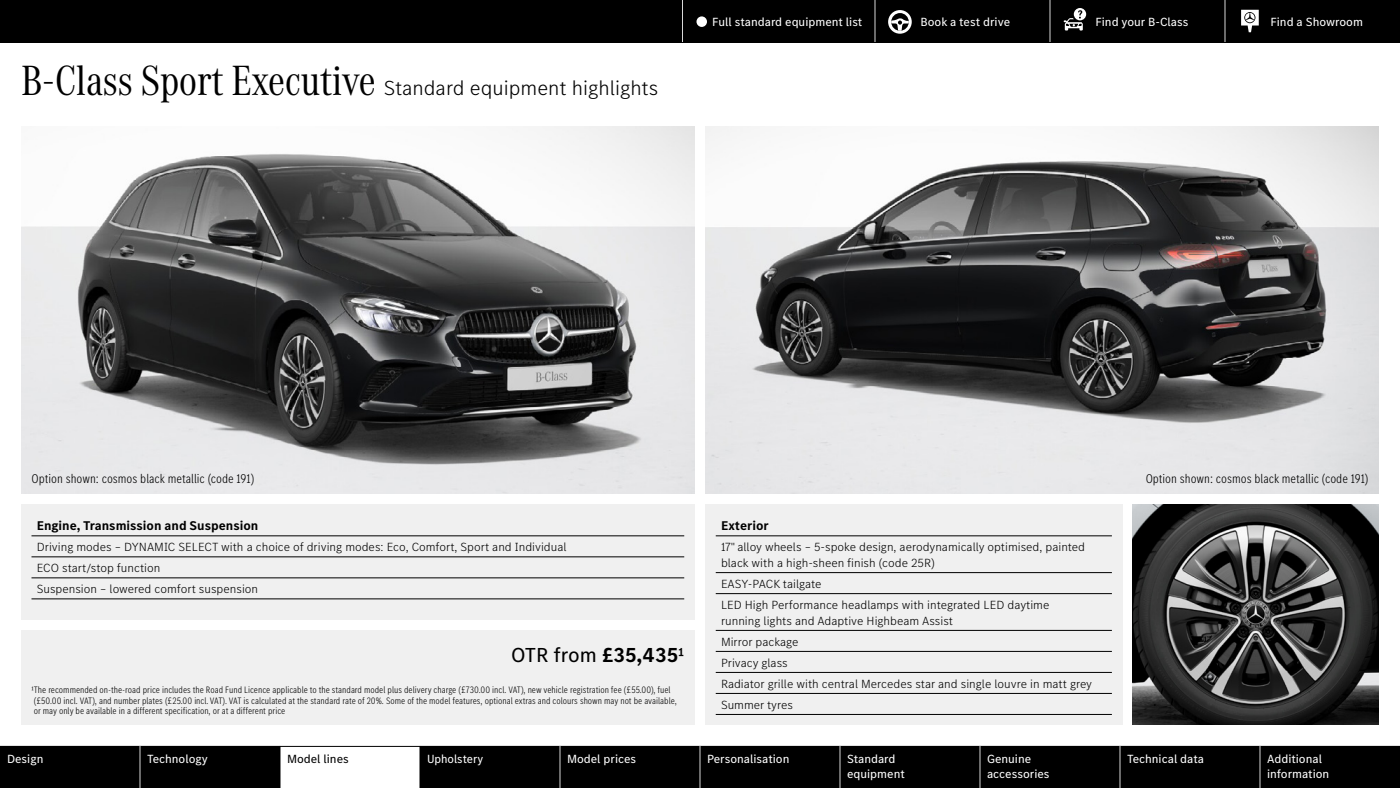
<style>
.page{position:relative;width:1400px;height:788px;background:#fff}
.page>*{position:absolute;margin:0;border:0;box-sizing:border-box;transform-origin:0 0}
.t1{font:300 21px "MB Corpo S Text";color:#000}
.t2{font:21px "MB Corpo S Text";color:#000}
.t3{font:300 condensed 13.12px "MB Corpo S Text";color:#000}
.t4{font:700 13.12px "MB Corpo S Text";color:#000}
.t5{font:300 12.25px/21px "MB Corpo S Text";color:#000}
.t6{font:12.25px/14.7px "MB Corpo S Text";color:#fff}
.t7{font:12.25px "MB Corpo S Text";color:#000}
.t8{font:12.25px "MB Corpo S Text";color:#fff;scale:.96 1}
.t9{font:300 condensed 9.62px/10.5px "MB Corpo S Text";color:#000}
.s1{font-family:"MB Corpo A Title Cond";font-weight:400;font-size:43.75px}
.s2{font-weight:700}
</style>
<div class="page">
<img style="left:705px;top:126px;width:674px;height:368px">
<img style="left:21px;top:126px;width:674px;height:368px">
<img style="left:1133px;top:504px;width:246px;height:220px">
<div style="left:21px;top:630px;width:674px;height:94px;background:#f0f0f0"></div>
<div style="left:705px;top:504px;width:417px;height:220px;background:#f0f0f0"></div>
<hr style="left:716px;top:572px;width:396px;height:1px;background:#000">
<hr style="left:716px;top:593px;width:396px;height:1px;background:#000">
<hr style="left:716px;top:630px;width:396px;height:1px;background:#000">
<hr style="left:716px;top:651px;width:396px;height:1px;background:#000">
<hr style="left:716px;top:535px;width:396px;height:1px;background:#000">
<hr style="left:716px;top:672px;width:396px;height:1px;background:#000">
<hr style="left:716px;top:693px;width:396px;height:1px;background:#000">
<hr style="left:716px;top:714px;width:396px;height:1px;background:#000">
<div style="left:21px;top:504px;width:674px;height:116px;background:#f0f0f0"></div>
<hr style="left:32px;top:535px;width:652px;height:1px;background:#000">
<hr style="left:32px;top:556px;width:652px;height:1px;background:#000">
<hr style="left:32px;top:577px;width:652px;height:1px;background:#000">
<hr style="left:32px;top:598px;width:652px;height:1px;background:#000">
<div style="left:0;top:0;width:1400px;height:42px;background:#000"></div>
<svg style="left:682px;top:0;width:577px;height:42px"></svg>
<svg style="left:0;top:746px;width:1400px;height:42px;background:#191919"></svg>
<hr style="left:700px;top:746px;width:1px;height:42px;background:#d8d8d8">
<hr style="left:980px;top:746px;width:1px;height:42px;background:#d8d8d8">
<hr style="left:1120px;top:746px;width:1px;height:42px;background:#d8d8d8">
<hr style="left:560px;top:746px;width:1px;height:42px;background:#d8d8d8">
<hr style="left:840px;top:746px;width:1px;height:42px;background:#d8d8d8">
<hr style="left:1260px;top:746px;width:1px;height:42px;background:#d8d8d8">
<hr style="left:140px;top:746px;width:1px;height:42px;background:#d8d8d8">
<hr style="left:280px;top:746px;width:1px;height:42px;background:#000">
<hr style="left:420px;top:746px;width:1px;height:42px;background:#000">
<h1 class="t1" style="left:21px;top:74px;width:639px"><span class="s1">B-Class Sport Executive</span> Standard equipment highlights</h1>
<p class="t6" style="left:712px;top:14px;width:152px">Full standard equipment list</p>
<p class="t6" style="left:920px;top:14px;width:91px">Book a test drive</p>
<p class="t6" style="left:1096px;top:14px;width:95px">Find your B-Class</p>
<p class="t6" style="left:1271px;top:14px;width:94px">Find a Showroom</p>
<p class="t3" style="left:32px;top:470px;width:224px">Option shown: cosmos black metallic (code 191)</p>
<p class="t3" style="left:1146px;top:470px;width:224px">Option shown: cosmos black metallic (code 191)</p>
<p class="t4" style="left:37px;top:517px;width:223px">Engine, Transmission and Suspension</p>
<p class="t5" style="left:37px;top:536px;width:531px">Driving modes – DYNAMIC SELECT with a choice of driving modes: Eco, Comfort, Sport and Individual<br>ECO start/stop function<br>Suspension – lowered comfort suspension</p>
<h1 class="t2" style="left:511px;top:640px;width:175px">OTR from <span class="s2">£35,435</span>¹</h1>
<p class="t9" style="left:32px;top:684px;width:647px">¹The recommended on-the-road price includes the Road Fund Licence applicable to the standard model plus delivery charge (£730.00 incl. VAT), new vehicle registration fee (£55.00), fuel (£50.00 incl. VAT), and number plates (£25.00 incl. VAT). VAT is calculated at the standard rate of 20%. Some of the model features, optional extras and colours shown may not be available, or may only be available in a different specification, or at a different price</p>
<p class="t4" style="left:721px;top:517px;width:49px">Exterior</p>
<p class="t5" style="left:721px;top:538px;width:366px;line-height:15.8px">17" alloy wheels – 5-spoke design, aerodynamically optimised, painted black with a high-sheen finish (code 25R)</p>
<p class="t5" style="left:721px;top:572px;width:330px">EASY-PACK tailgate<br>LED High Performance headlamps with integrated LED daytime</p>
<p class="t5" style="left:721px;top:609px;width:373px">running lights and Adaptive Highbeam Assist<br>Mirror package<br>Privacy glass<br>Radiator grille with central Mercedes star and single louvre in matt grey<br>Summer tyres</p>
<p class="t6" style="left:7px;top:751px;width:38px">Design</p>
<p class="t6" style="left:147px;top:751px;width:62px">Technology</p>
<p class="t7" style="left:287px;top:750px;width:63px">Model lines</p>
<p class="t8" style="left:427px;top:750px;width:60px">Upholstery</p>
<p class="t6" style="left:567px;top:751px;width:71px">Model prices</p>
<p class="t6" style="left:707px;top:751px;width:84px">Personalisation</p>
<p class="t6" style="left:847px;top:751px;width:59px">Standard equipment</p>
<p class="t6" style="left:987px;top:751px;width:64px">Genuine accessories</p>
<p class="t6" style="left:1127px;top:751px;width:79px">Technical data</p>
<p class="t6" style="left:1267px;top:751px;width:64px">Additional information</p>
</div>
